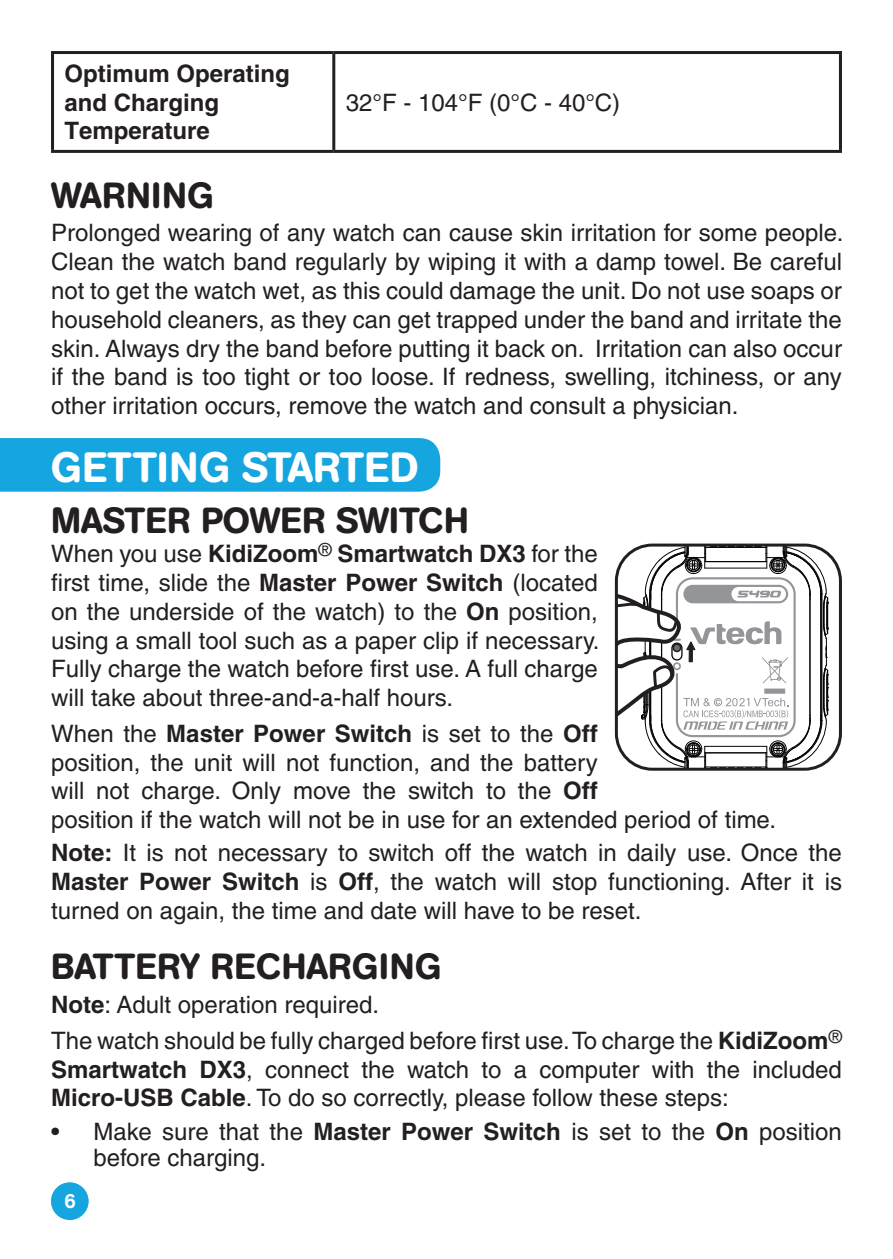
<style>
.page{position:relative;width:893px;height:1259px;background:#fff}
.page>*{position:absolute;margin:0;border:0;box-sizing:border-box;transform-origin:0 0}
.t1{font:500 42px "AG Book Rounded";letter-spacing:.005em;color:#fff}
.t2{font:500 36px "AG Book Rounded";letter-spacing:.02em;color:#231f20}
.t3{font:500 36px "AG Book Rounded";color:#231f20}
.t4{font:500 24px/28.8px "Helvetica";color:#231f20}
.t5{font:700 24px/28.8px "Helvetica";color:#231f20}
.t6{font:500 20.1px "AG Book Rounded";color:#fff}
.s1{font-weight:700}
</style>
<div class="page">
<div style="left:51px;top:1182px;width:38px;height:38px;background:#16a6df;border-radius:19px"></div>
<div style="left:0;top:438px;width:440px;height:54px;background:#16a6df"></div>
<hr style="left:51px;top:51px;width:283px;height:3px;background:#231f20">
<hr style="left:51px;top:54px;width:3px;height:96px;background:#231f20">
<hr style="left:334px;top:51px;width:508px;height:3px;background:#231f20">
<hr style="left:332px;top:54px;width:3px;height:96px;background:#231f20">
<hr style="left:839px;top:54px;width:3px;height:96px;background:#231f20">
<hr style="left:51px;top:150px;width:283px;height:3px;background:#231f20">
<hr style="left:334px;top:150px;width:508px;height:3px;background:#231f20">
<svg style="left:616px;top:547px;width:213px;height:222px"></svg>
<div style="left:615px;top:543px;width:227px;height:227px;border:3px solid #231f20;border-radius:36px"></div>
<p class="t5" style="left:65px;top:59px;width:227px">Optimum Operating and Charging<br>Temperature</p>
<p class="t4" style="left:346px;top:88px;width:276px">32°F - 104°F (0°C - 40°C)</p>
<h2 class="t2" style="left:51px;top:175px;width:164px">WARNING</h2>
<p class="t4" style="left:51px;top:218px;width:794px;text-align:justify">Prolonged wearing of any watch can cause skin irritation for some people.<br>Clean the watch band regularly by wiping it with a damp towel. Be careful not to get the watch wet, as this could damage the unit. Do not use soaps or household cleaners, as they can get trapped under the band and irritate the skin. Always dry the band before putting it back on. Irritation can also occur if the band is too tight or too loose. If redness, swelling, itchiness, or any other irritation occurs, remove the watch and consult a physician.</p>
<h1 class="t1" style="left:51px;top:442px;width:369px">GETTING STARTED</h1>
<h2 class="t3" style="left:51px;top:500px;width:419px">MASTER POWER SWITCH</h2>
<p class="t4" style="left:51px;top:539px;width:550px;text-align:justify">When you use <span class="s1">KidiZoom</span><sup>®</sup> <span class="s1">Smartwatch DX3</span> for the first time, slide the <span class="s1">Master Power Switch</span> (located on the underside of the watch) to the <span class="s1">On</span> position, using a small tool such as a paper clip if necessary.<br>Fully charge the watch before first use. A full charge will take about three-and-a-half hours.</p>
<p class="t4" style="left:51px;top:719px;width:727px">When the <span class="s1">Master Power Switch</span> is set to the <span class="s1">Off<br></span>position, the unit will not function, and the battery<br>will not charge. Only move the switch to the <span class="s1">Off<br></span>position if the watch will not be in use for an extended period of time.</p>
<p class="t4" style="left:51px;top:838px;width:792px;text-align:justify"><span class="s1">Note:</span> It is not necessary to switch off the watch in daily use. Once the <span class="s1">Master Power Switch</span> is <span class="s1">Off</span>, the watch will stop functioning. After it is turned on again, the time and date will have to be reset.</p>
<h2 class="t2" style="left:51px;top:945px;width:392px">BATTERY RECHARGING</h2>
<p class="t4" style="left:51px;top:987px;width:792px;line-height:35.7px"><span class="s1">Note</span>: Adult operation required.<br>The watch should be fully charged before first use. To charge the <span class="s1">KidiZoom</span><sup>®</sup></p>
<p class="t4" style="left:51px;top:1054px;width:792px"><span class="s1">Smartwatch DX3</span>, connect the watch to a computer with the included<br><span class="s1">Micro-USB Cable</span>. To do so correctly, please follow these steps:</p>
<p class="t4" style="left:94px;top:1119px;width:750px;line-height:25.5px;text-indent:-43px">• Make sure that the <span class="s1">Master Power Switch</span> is set to the <span class="s1">On</span> position before charging.</p>
<p class="t6" style="left:64px;top:1189px;width:13px">6</p>
</div>
